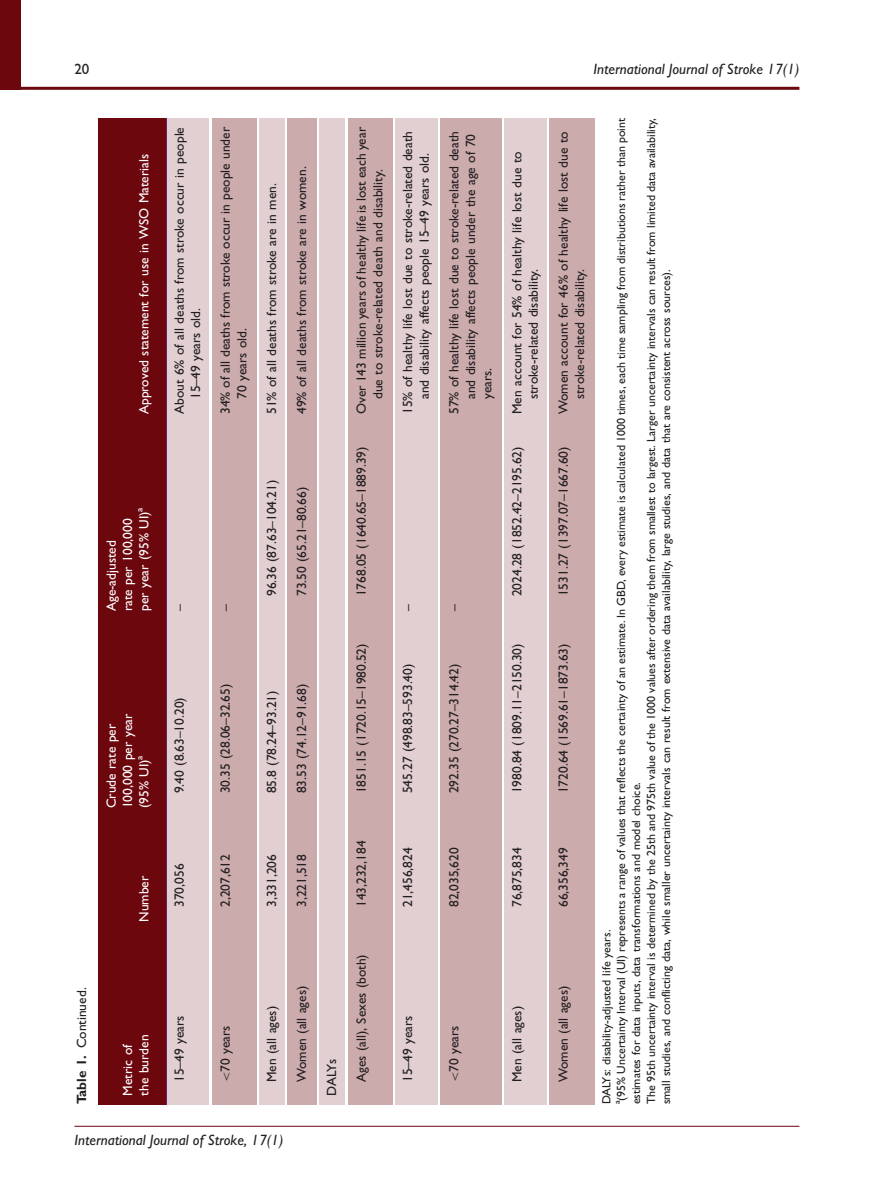
<style>
.page{position:relative;width:893px;height:1191px;background:#fff}
.page>*{position:absolute;margin:0;border:0;box-sizing:border-box;transform-origin:0 0}
.t1{font:italic 500 15px "Gill Sans MT Pro";color:#231f20}
.t2{font:500 15px "Gill Sans MT Pro";color:#231f20}
.t3{font:13.5px/16.5px "Adv P7 D09";color:#231f20}
.t4{font:13.5px/16.5px "Adv P7 D09";color:#fff}
.t5{font:12px/15px "Adv P7 D09";color:#231f20}
.s1{font-family:"Adv P7 D0 F"}
.s2{font-family:"Adv MT MI"}
</style>
<div class="page">
<hr style="left:0;top:87px;width:799px;height:3px;background:#6d070e">
<div style="left:0;top:0;width:21px;height:89px;background:#6d070e"></div>
<hr style="left:74px;top:1125px;width:725px;height:1px;background:#6d070e">
<div style="left:98px;top:423px;width:60px;height:681px;background:#6d070e"></div>
<div style="left:98px;top:118px;width:60px;height:305px;background:#6d070e"></div>
<div style="left:167px;top:423px;width:42px;height:681px;background:#e1cfd1"></div>
<div style="left:167px;top:118px;width:42px;height:305px;background:#e1cfd1"></div>
<div style="left:212px;top:423px;width:44px;height:681px;background:#ccabad"></div>
<div style="left:212px;top:118px;width:44px;height:305px;background:#ccabad"></div>
<div style="left:259px;top:423px;width:26px;height:681px;background:#e1cfd1"></div>
<div style="left:259px;top:118px;width:26px;height:305px;background:#e1cfd1"></div>
<div style="left:288px;top:423px;width:28px;height:681px;background:#ccabad"></div>
<div style="left:288px;top:118px;width:28px;height:305px;background:#ccabad"></div>
<div style="left:319px;top:118px;width:26px;height:986px;background:#e1cfd1"></div>
<div style="left:348px;top:423px;width:44px;height:681px;background:#ccabad"></div>
<div style="left:348px;top:118px;width:44px;height:305px;background:#ccabad"></div>
<div style="left:395px;top:423px;width:42px;height:681px;background:#e1cfd1"></div>
<div style="left:395px;top:118px;width:42px;height:305px;background:#e1cfd1"></div>
<div style="left:440px;top:423px;width:62px;height:681px;background:#ccabad"></div>
<div style="left:440px;top:118px;width:62px;height:305px;background:#ccabad"></div>
<div style="left:505px;top:423px;width:41px;height:681px;background:#e1cfd1"></div>
<div style="left:505px;top:118px;width:41px;height:305px;background:#e1cfd1"></div>
<div style="left:549px;top:423px;width:45px;height:681px;background:#ccabad"></div>
<div style="left:549px;top:118px;width:45px;height:305px;background:#ccabad"></div>
<div style="left:158px;top:118px;width:8px;height:986px;background:#6d070e"></div>
<p class="t2" style="left:74px;top:60px;width:16px">20</p>
<p class="t1" style="left:593px;top:60px;width:207px">International Journal of Stroke 17(1)</p>
<p class="t4" style="left:137px;top:414px;width:261px;rotate:-90deg">Approved statement for use in WSO Materials</p>
<p class="t3" style="left:172px;top:399px;width:273px;text-indent:-15px;rotate:-90deg">About 6% of all deaths from stroke occur in people<br>15–49 years old.</p>
<p class="t3" style="left:218px;top:399px;width:273px;text-indent:-15px;rotate:-90deg">34% of all deaths from stroke occur in people under<br>70 years old.</p>
<p class="t3" style="left:265px;top:414px;width:232px;rotate:-90deg">51% of all deaths from stroke are in men.</p>
<p class="t3" style="left:294px;top:414px;width:249px;rotate:-90deg">49% of all deaths from stroke are in women.</p>
<p class="t4" style="left:104px;top:611px;width:105px;rotate:-90deg">Age-adjusted<br>rate per 100,000 per year (95% UI)<sup>a</sup></p>
<p class="t3" style="left:172px;top:611px;width:8px;rotate:-90deg">–</p>
<p class="t3" style="left:218px;top:611px;width:8px;rotate:-90deg">–</p>
<p class="t3" style="left:265px;top:596px;width:118px;rotate:-90deg">96.36 (87.63–104.21)</p>
<p class="t3" style="left:294px;top:596px;width:111px;rotate:-90deg">73.50 (65.21–80.66)</p>
<p class="t4" style="left:104px;top:808px;width:96px;rotate:-90deg">Crude rate per<br>100,000 per year (95% UI)<sup>a</sup></p>
<p class="t4" style="left:137px;top:922px;width:48px;rotate:-90deg">Number</p>
<p class="t3" style="left:172px;top:793px;width:97px;rotate:-90deg">9.40 (8.63–10.20)</p>
<p class="t3" style="left:172px;top:907px;width:45px;rotate:-90deg">370,056</p>
<p class="t3" style="left:218px;top:793px;width:111px;rotate:-90deg">30.35 (28.06–32.65)</p>
<p class="t3" style="left:218px;top:907px;width:54px;rotate:-90deg">2,207,612</p>
<p class="t3" style="left:265px;top:793px;width:104px;rotate:-90deg">85.8 (78.24–93.21)</p>
<p class="t3" style="left:294px;top:793px;width:111px;rotate:-90deg">83.53 (74.12–91.68)</p>
<p class="t3" style="left:265px;top:907px;width:54px;rotate:-90deg">3,331,206</p>
<p class="t3" style="left:294px;top:907px;width:54px;rotate:-90deg">3,221,518</p>
<p class="t3" style="left:74px;top:1104px;width:118px;rotate:-90deg"><span class="s1">Table 1.</span> Continued.</p>
<p class="t4" style="left:120px;top:1095px;width:62px;rotate:-90deg">Metric of the burden</p>
<p class="t3" style="left:172px;top:1082px;width:68px;rotate:-90deg">15–49 years</p>
<p class="t3" style="left:218px;top:1082px;width:58px;rotate:-90deg"><span class="s2">&lt;</span>70 years</p>
<p class="t3" style="left:265px;top:1082px;width:78px;rotate:-90deg">Men (all ages)</p>
<p class="t1" style="left:74px;top:1130px;width:210px">International Journal of Stroke, 17(1)</p>
<p class="t3" style="left:294px;top:1082px;width:98px;rotate:-90deg">Women (all ages)</p>
<p class="t3" style="left:324px;top:1095px;width:38px;rotate:-90deg">DALYs</p>
<p class="t3" style="left:354px;top:399px;width:274px;text-indent:-15px;rotate:-90deg">Over 143 million years of healthy life is lost each year due to stroke-related death and disability.</p>
<p class="t3" style="left:354px;top:596px;width:151px;rotate:-90deg">1768.05 (1640.65–1889.39)</p>
<p class="t3" style="left:354px;top:793px;width:151px;rotate:-90deg">1851.15 (1720.15–1980.52)</p>
<p class="t3" style="left:401px;top:414px;width:284px;text-align:center;rotate:-90deg">15% of healthy life lost due to stroke-related death and disability affects people 15–49 years old.</p>
<p class="t3" style="left:401px;top:611px;width:8px;rotate:-90deg">–</p>
<p class="t3" style="left:401px;top:793px;width:131px;rotate:-90deg">545.27 (498.83–593.40)</p>
<p class="t3" style="left:447px;top:399px;width:269px;text-indent:-15px;rotate:-90deg">57% of healthy life lost due to stroke-related death and disability affects people under the age of 70 years.</p>
<p class="t3" style="left:447px;top:611px;width:8px;rotate:-90deg">–</p>
<p class="t3" style="left:447px;top:793px;width:131px;rotate:-90deg">292.35 (270.27–314.42)</p>
<p class="t3" style="left:510px;top:399px;width:249px;text-indent:-15px;rotate:-90deg">Men account for 54% of healthy life lost due to stroke-related disability.</p>
<p class="t3" style="left:510px;top:596px;width:151px;rotate:-90deg">2024.28 (1852.42–2195.62)</p>
<p class="t3" style="left:510px;top:793px;width:151px;rotate:-90deg">1980.84 (1809.11–2150.30)</p>
<p class="t3" style="left:354px;top:907px;width:68px;rotate:-90deg">143,232,184</p>
<p class="t3" style="left:401px;top:907px;width:61px;rotate:-90deg">21,456,824</p>
<p class="t3" style="left:447px;top:907px;width:61px;rotate:-90deg">82,035,620</p>
<p class="t3" style="left:510px;top:907px;width:61px;rotate:-90deg">76,875,834</p>
<p class="t3" style="left:354px;top:1082px;width:129px;rotate:-90deg">Ages (all), Sexes (both)</p>
<p class="t3" style="left:401px;top:1082px;width:68px;rotate:-90deg">15–49 years</p>
<p class="t3" style="left:447px;top:1082px;width:58px;rotate:-90deg"><span class="s2">&lt;</span>70 years</p>
<p class="t3" style="left:510px;top:1082px;width:78px;rotate:-90deg">Men (all ages)</p>
<p class="t3" style="left:556px;top:399px;width:269px;text-indent:-15px;rotate:-90deg">Women account for 46% of healthy life lost due to stroke-related disability.</p>
<p class="t3" style="left:556px;top:596px;width:151px;rotate:-90deg">1531.27 (1397.07–1667.60)</p>
<p class="t3" style="left:556px;top:793px;width:151px;rotate:-90deg">1720.64 (1569.61–1873.63)</p>
<p class="t3" style="left:556px;top:907px;width:61px;rotate:-90deg">66,356,349</p>
<p class="t3" style="left:556px;top:1082px;width:98px;rotate:-90deg">Women (all ages)</p>
<p class="t5" style="left:600px;top:1104px;width:988px;rotate:-90deg">DALYs: disability-adjusted life years.<br><sup>a</sup>(95% Uncertainty Interval (UI) represents a range of values that reflects the certainty of an estimate. In GBD, every estimate is calculated 1000 times, each time sampling from distributions rather than point estimates for data inputs, data transformations and model choice.<br>The 95th uncertainty interval is determined by the 25th and 975th value of the 1000 values after ordering them from smallest to largest. Larger uncertainty intervals can result from limited data availability, small studies, and conflicting data, while smaller uncertainty intervals can result from extensive data availability, large studies, and data that are consistent across sources).</p>
</div>
